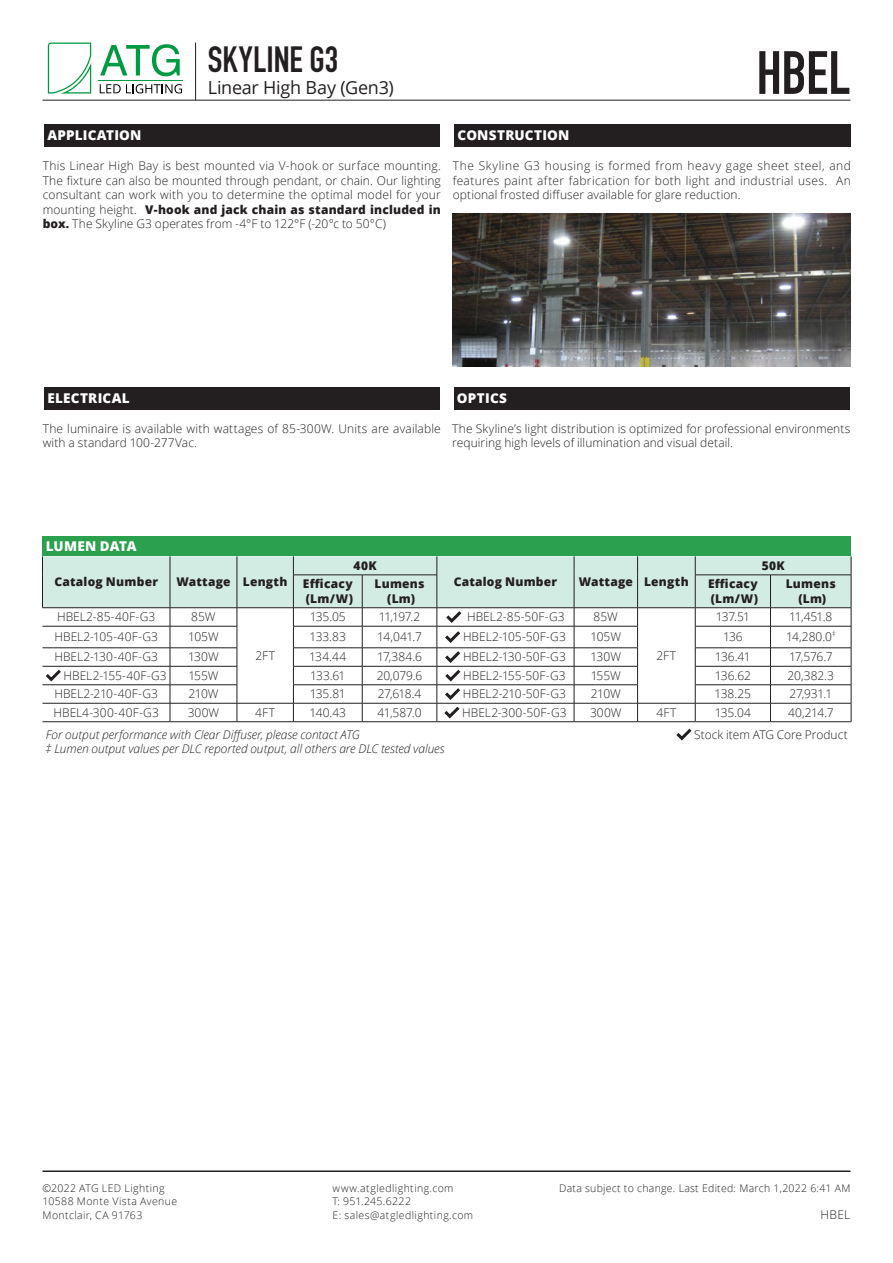
<style>
.page{position:relative;width:893px;height:1263px;background:#fff}
.page>*{position:absolute;margin:0;border:0;box-sizing:border-box;transform-origin:0 0}
.t1{font:700 60px "DIN Condensed";color:#231f20}
.t2{font:700 36px "DIN Condensed";color:#231f20}
.t3{font:18px "Open Sans";letter-spacing:-.015em;color:#231f20}
.Table_Headers_Center{font:800 13.5px "Open Sans";letter-spacing:.015em;color:#fff}
.Birdseed{font:300 12px/14.4px "Open Sans";letter-spacing:.005em;color:#231f20;text-align:justify}
.Table_Body_Centered{font:300 12px "Open Sans";color:#231f20}
.Birdseed-2{font:italic 300 12px/14.4px "Open Sans";letter-spacing:-.005em;color:#231f20}
.Table_Headers_Center-2{font:800 12px/14.4px "Open Sans";letter-spacing:.02em;color:#231f20}
.t4{font:300 10.5px/13.5px "Open Sans";letter-spacing:.035em;color:#231f20}
.Table_Body_Centered-2{font:300 7.05px "Open Sans";color:#231f20}
.s1{font-weight:800}
</style>
<div class="page">
<hr style="left:43px;top:100px;width:807px;height:1px;background:#231f20">
<hr style="left:195px;top:43px;width:1px;height:57px;background:#231f20">
<hr style="left:43px;top:1170px;width:807px;height:2px;background:#231f20">
<svg style="left:100px;top:44px;width:80px;height:32px"></svg>
<hr style="left:98px;top:80px;width:85px;height:1px;background:#009a42">
<svg style="left:48px;top:43px;width:43px;height:51px"></svg>
<svg style="left:100px;top:84px;width:82px;height:9px"></svg>
<img style="left:453px;top:214px;width:397px;height:153px">
<div style="left:454px;top:124px;width:397px;height:23px;background:#231f20"></div>
<div style="left:44px;top:124px;width:396px;height:23px;background:#231f20"></div>
<div style="left:44px;top:387px;width:396px;height:23px;background:#231f20"></div>
<div style="left:454px;top:387px;width:396px;height:23px;background:#231f20"></div>
<svg style="left:42px;top:536px;width:810px;height:205px"></svg>
<h2 class="t2" style="left:208px;top:35px;width:132px">SKYLINE G3</h2>
<h3 class="t3" style="left:208px;top:75px;width:187px">Linear High Bay (Gen3)</h3>
<h1 class="t1" style="left:756px;top:33px;width:95px">HBEL</h1>
<p class="Table_Headers_Center" style="left:47px;top:125px;width:96px">APPLICATION</p>
<p class="Birdseed" style="left:43px;top:158px;width:400px">This Linear High Bay is best mounted via V-hook or surface mounting.<br>The fixture can also be mounted through pendant, or chain. Our lighting consultant can work with you to determine the optimal model for your mounting height. <span class="s1">V-hook and jack chain as standard included in box.</span> The Skyline G3 operates from -4°F to 122°F (-20°c to 50°C)</p>
<p class="Table_Headers_Center" style="left:458px;top:125px;width:113px">CONSTRUCTION</p>
<p class="Birdseed" style="left:453px;top:158px;width:400px">The Skyline G3 housing is formed from heavy gage sheet steel, and features paint after fabrication for both light and industrial uses. An optional frosted diffuser available for glare reduction.</p>
<p class="Table_Headers_Center" style="left:47px;top:388px;width:84px">ELECTRICAL</p>
<p class="Table_Headers_Center" style="left:457px;top:388px;width:51px">OPTICS</p>
<p class="Birdseed" style="left:43px;top:421px;width:400px">The luminaire is available with wattages of 85-300W. Units are available with a standard 100-277Vac.</p>
<p class="Birdseed" style="left:452px;top:421px;width:400px">The Skyline’s light distribution is optimized for professional environments requiring high levels of illumination and visual detail.</p>
<p class="Table_Headers_Center" style="left:46px;top:536px;width:92px">LUMEN DATA</p>
<p class="Table_Headers_Center-2" style="left:54px;top:574px;width:105px">Catalog Number</p>
<p class="Table_Headers_Center-2" style="left:176px;top:574px;width:56px">Wattage</p>
<p class="Table_Headers_Center-2" style="left:243px;top:574px;width:46px">Length</p>
<p class="Table_Body_Centered" style="left:57px;top:609px;width:100px">HBEL2-85-40F-G3</p>
<p class="Table_Body_Centered" style="left:191px;top:609px;width:26px">85W</p>
<p class="Table_Headers_Center-2" style="left:354px;top:558px;width:25px">40K</p>
<p class="Table_Headers_Center-2" style="left:762px;top:558px;width:25px">50K</p>
<p class="Table_Headers_Center-2" style="left:454px;top:574px;width:105px">Catalog Number</p>
<p class="Table_Headers_Center-2" style="left:579px;top:574px;width:56px">Wattage</p>
<p class="Table_Headers_Center-2" style="left:644px;top:574px;width:46px">Length</p>
<p class="Table_Headers_Center-2" style="left:303px;top:576px;width:52px">Efficacy (Lm/W)</p>
<p class="Table_Headers_Center-2" style="left:375px;top:576px;width:51px;text-align:center">Lumens (Lm)</p>
<p class="Table_Headers_Center-2" style="left:708px;top:576px;width:52px">Efficacy (Lm/W)</p>
<p class="Table_Headers_Center-2" style="left:786px;top:576px;width:51px;text-align:center">Lumens (Lm)</p>
<p class="Table_Body_Centered" style="left:310px;top:609px;width:38px">135.05</p>
<p class="Table_Body_Centered" style="left:379px;top:609px;width:43px">11,197.2</p>
<p class="Table_Body_Centered" style="left:467px;top:609px;width:99px">HBEL2-85-50F-G3</p>
<p class="Table_Body_Centered" style="left:594px;top:609px;width:26px">85W</p>
<p class="Table_Body_Centered" style="left:716px;top:609px;width:36px">137.51</p>
<p class="Table_Body_Centered" style="left:789px;top:609px;width:45px">11,451.8</p>
<p class="Table_Body_Centered" style="left:54px;top:629px;width:105px">HBEL2-105-40F-G3</p>
<p class="Table_Body_Centered" style="left:188px;top:629px;width:32px">105W</p>
<p class="Table_Body_Centered" style="left:310px;top:629px;width:38px">133.83</p>
<p class="Table_Body_Centered" style="left:377px;top:629px;width:46px">14,041.7</p>
<p class="Table_Body_Centered" style="left:463px;top:629px;width:104px">HBEL2-105-50F-G3</p>
<p class="Table_Body_Centered" style="left:590px;top:629px;width:32px">105W</p>
<p class="Table_Body_Centered" style="left:723px;top:629px;width:21px">136</p>
<p class="Table_Body_Centered" style="left:786px;top:629px;width:48px">14,280.0</p>
<p class="Table_Body_Centered-2" style="left:832px;top:628px;width:5px">‡</p>
<p class="Table_Body_Centered" style="left:54px;top:649px;width:105px">HBEL2-130-40F-G3</p>
<p class="Table_Body_Centered" style="left:188px;top:649px;width:32px">130W</p>
<p class="Table_Body_Centered" style="left:309px;top:649px;width:39px">134.44</p>
<p class="Table_Body_Centered" style="left:377px;top:649px;width:47px">17,384.6</p>
<p class="Table_Body_Centered" style="left:463px;top:649px;width:104px">HBEL2-130-50F-G3</p>
<p class="Table_Body_Centered" style="left:591px;top:649px;width:32px">130W</p>
<p class="Table_Body_Centered" style="left:715px;top:649px;width:37px">136.41</p>
<p class="Table_Body_Centered" style="left:789px;top:649px;width:45px">17,576.7</p>
<p class="Table_Body_Centered" style="left:64px;top:667px;width:105px">HBEL2-155-40F-G3</p>
<p class="Table_Body_Centered" style="left:188px;top:667px;width:32px">155W</p>
<p class="Table_Body_Centered" style="left:310px;top:667px;width:37px">133.61</p>
<p class="Table_Body_Centered" style="left:377px;top:667px;width:47px">20,079.6</p>
<p class="Table_Body_Centered" style="left:463px;top:667px;width:104px">HBEL2-155-50F-G3</p>
<p class="Table_Body_Centered" style="left:591px;top:667px;width:32px">155W</p>
<p class="Table_Body_Centered" style="left:715px;top:667px;width:38px">136.62</p>
<p class="Table_Body_Centered" style="left:788px;top:667px;width:48px">20,382.3</p>
<p class="Table_Body_Centered" style="left:54px;top:686px;width:105px">HBEL2-210-40F-G3</p>
<p class="Table_Body_Centered" style="left:188px;top:686px;width:32px">210W</p>
<p class="Table_Body_Centered" style="left:310px;top:686px;width:37px">135.81</p>
<p class="Table_Body_Centered" style="left:378px;top:686px;width:45px">27,618.4</p>
<p class="Table_Body_Centered" style="left:463px;top:686px;width:104px">HBEL2-210-50F-G3</p>
<p class="Table_Body_Centered" style="left:591px;top:686px;width:32px">210W</p>
<p class="Table_Body_Centered" style="left:715px;top:686px;width:38px">138.25</p>
<p class="Table_Body_Centered" style="left:789px;top:686px;width:44px">27,931.1</p>
<p class="Table_Body_Centered" style="left:54px;top:704px;width:107px">HBEL4-300-40F-G3</p>
<p class="Table_Body_Centered" style="left:188px;top:704px;width:33px">300W</p>
<p class="Table_Body_Centered" style="left:255px;top:704px;width:21px">4FT</p>
<p class="Table_Body_Centered" style="left:309px;top:704px;width:38px">140.43</p>
<p class="Table_Body_Centered" style="left:378px;top:704px;width:46px">41,587.0</p>
<p class="Table_Body_Centered" style="left:462px;top:704px;width:106px">HBEL2-300-50F-G3</p>
<p class="Table_Body_Centered" style="left:590px;top:704px;width:33px">300W</p>
<p class="Table_Body_Centered" style="left:656px;top:704px;width:21px">4FT</p>
<p class="Table_Body_Centered" style="left:715px;top:704px;width:38px">135.04</p>
<p class="Table_Body_Centered" style="left:788px;top:704px;width:47px">40,214.7</p>
<p class="Birdseed-2" style="left:46px;top:727px;width:400px">For output performance with Clear Diffuser, please contact ATG<br>‡ Lumen output values per DLC reported output, all others are DLC tested values</p>
<p class="Birdseed" style="left:694px;top:727px;width:155px">Stock item ATG Core Product</p>
<p class="Table_Body_Centered" style="left:255px;top:647px;width:21px">2FT</p>
<p class="Table_Body_Centered" style="left:657px;top:647px;width:21px">2FT</p>
<p class="t4" style="left:43px;top:1181px;width:136px">©2022 ATG LED Lighting<br>10588 Monte Vista Avenue<br>Montclair, CA 91763</p>
<p class="t4" style="left:333px;top:1181px;width:142px">www.atgledlighting.com<br>T: 951.245.6222<br>E: sales@atgledlighting.com</p>
<p class="t4" style="left:559px;top:1181px;width:293px">Data subject to change. Last Edited: March 1,2022 6:41 AM</p>
<p class="Birdseed" style="left:820px;top:1207px;width:32px">HBEL</p>
</div>
